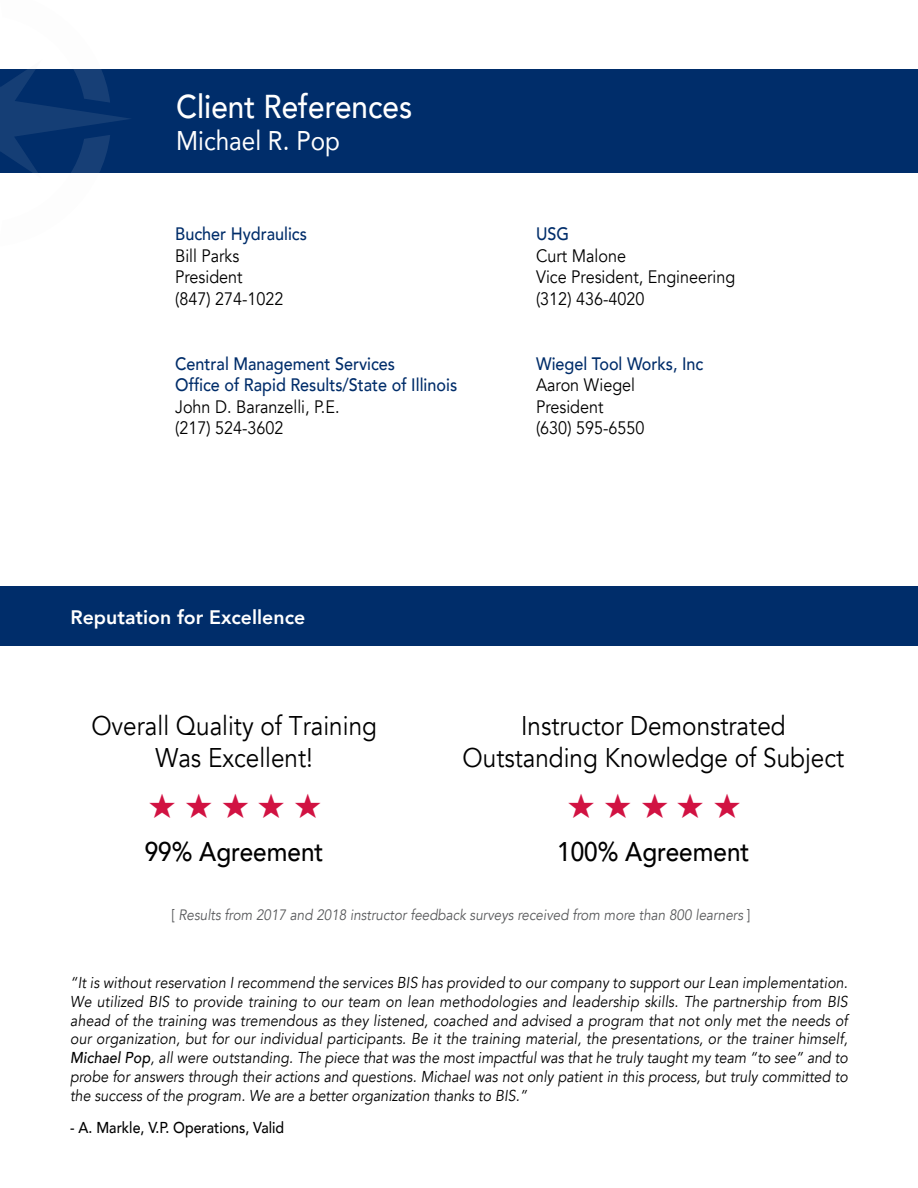
<style>
.page{position:relative;width:918px;height:1188px;background:#fff}
.page>*{position:absolute;margin:0;border:0;box-sizing:border-box;transform-origin:0 0}
.t1{font:34.5px "Segoe UI Symbol";color:#d11242}
.t2{font:500 33px "Avenir";color:#fff;scale:.9 1}
.t3{font:27px/32.4px "Avenir";color:#000;text-align:center;scale:.9 1}
.t4{font:500 27px "Avenir";color:#000;scale:.9 1}
.t5{font:27px "Avenir";color:#fff;scale:.9 1}
.t6{font:800 19.5px "Avenir";color:#fff}
.t7{font:18px "Avenir";color:#000;scale:.9 1}
.t8{font:500 18px "Avenir";color:#002d6a;scale:.9 1}
.t9{font:italic 15.75px/18.9px "Avenir";color:#000;text-align:justify;scale:.9 1}
.t10{font:500 15.75px "Avenir";color:#000;scale:.9 1}
.t11{font:italic 15px "Avenir";color:#58595b;scale:.9 1}
.s1{font-style:normal}
.s2{font-weight:500}
</style>
<div class="page">
<div style="left:0;top:587px;width:918px;height:59px;background:#002d6a"></div>
<div style="left:0;top:69px;width:918px;height:103px;background:#002d6a"></div>
<svg style="left:0;top:69px;width:132px;height:104px"></svg>
<p class="t2" style="left:176px;top:78px;width:264px">Client References</p>
<p class="t5" style="left:176px;top:119px;width:184px">Michael R. Pop</p>
<p class="t8" style="left:175px;top:218px;width:148px">Bucher Hydraulics</p>
<p class="t7" style="left:175px;top:245px;width:73px">Bill Parks</p>
<p class="t7" style="left:175px;top:266px;width:76px">President</p>
<p class="t7" style="left:175px;top:288px;width:122px">(847) 274-1022</p>
<p class="t8" style="left:175px;top:348px;width:246px">Central Management Services</p>
<p class="t8" style="left:175px;top:369px;width:315px">Office of Rapid Results/State of Illinois</p>
<p class="t7" style="left:175px;top:396px;width:184px">John D. Baranzelli, P.E.</p>
<p class="t7" style="left:175px;top:417px;width:122px">(217) 524-3602</p>
<p class="t6" style="left:70px;top:602px;width:236px">Reputation for Excellence</p>
<p class="t8" style="left:536px;top:218px;width:38px">USG</p>
<p class="t7" style="left:536px;top:245px;width:102px">Curt Malone</p>
<p class="t7" style="left:536px;top:266px;width:223px">Vice President, Engineering</p>
<p class="t7" style="left:536px;top:288px;width:122px">(312) 436-4020</p>
<p class="t8" style="left:536px;top:348px;width:187px">Wiegel Tool Works, Inc</p>
<p class="t7" style="left:536px;top:374px;width:112px">Aaron Wiegel</p>
<p class="t7" style="left:536px;top:396px;width:76px">President</p>
<p class="t7" style="left:536px;top:417px;width:122px">(630) 595-6550</p>
<p class="t3" style="left:91px;top:710px;width:319px">Overall Quality of Training<br>Was Excellent!</p>
<p class="t3" style="left:463px;top:710px;width:426px">Instructor Demonstrated<br>Outstanding Knowledge of Subject</p>
<h1 class="t1" style="left:148px;top:786px;width:176px">★★★★★</h1>
<p class="t4" style="left:145px;top:829px;width:200px">99% Agreement</p>
<h1 class="t1" style="left:567px;top:786px;width:176px">★★★★★</h1>
<p class="t4" style="left:557px;top:829px;width:215px">100% Agreement</p>
<p class="t11" style="left:171px;top:906px;width:645px"><span class="s1">[</span> Results from 2017 and 2018 instructor feedback surveys received from more than 800 learners <span class="s1">]</span></p>
<p class="t9" style="left:70px;top:973px;width:866px">“It is without reservation I recommend the services BIS has provided to our company to support our Lean implementation.<br>We utilized BIS to provide training to our team on lean methodologies and leadership skills. The partnership from BIS ahead of the training was tremendous as they listened, coached and advised a program that not only met the needs of our organization, but for our individual participants. Be it the training material, the presentations, or the trainer himself, <span class="s2">Michael Pop</span>, all were outstanding. The piece that was the most impactful was that he truly taught my team “to see” and to probe for answers through their actions and questions. Michael was not only patient in this process, but truly committed to the success of the program. We are a better organization thanks to BIS.”</p>
<p class="t10" style="left:70px;top:1114px;width:239px">- A. Markle, V.P. Operations, Valid</p>
</div>
